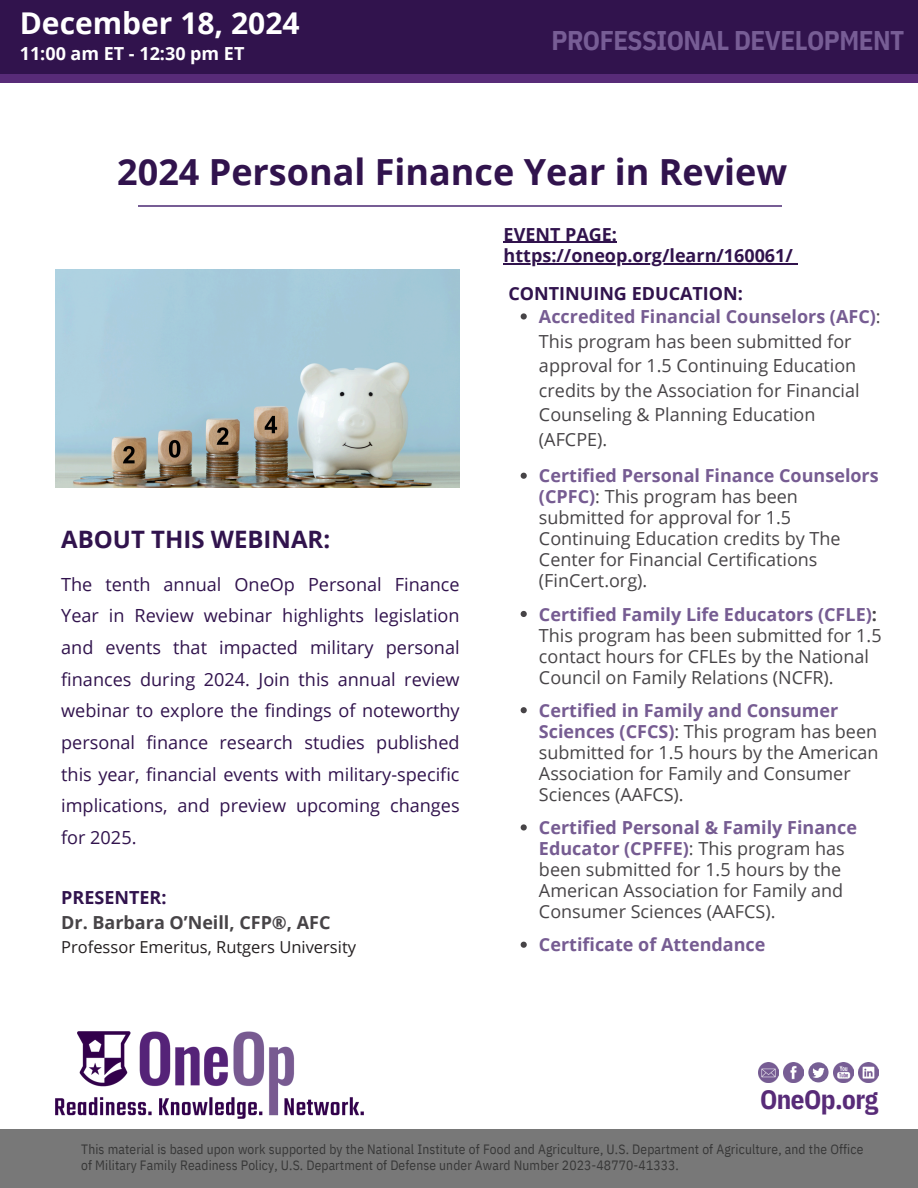
<style>
.page{position:relative;width:918px;height:1188px;background:#fff}
.page>*{position:absolute;margin:0;border:0;box-sizing:border-box;transform-origin:0 0}
.t1{font:700 36px "Open Sans";color:#31134d}
.t2{font:700 30px "Open Sans";color:#fff}
.t3{font:700 27px "IBM Plex Sans Cond";letter-spacing:-.02em;color:#775d95}
.t4{font:700 27px "IBM Plex Sans Cond";letter-spacing:-.02em;color:#582b78}
.t5{font:700 24px "Open Sans";color:#31134d}
.t6{font:18.15px/31.7px "Open Sans";color:#31134d;text-align:justify}
.t7{font:18px/21px "Open Sans";color:#474447}
.t8{font:700 18px "Open Sans";color:#31134d}
.t9{font:700 18px "Open Sans";color:#474447}
.t10{font:700 18px "Open Sans";color:#765c92}
.t11{font:700 18px "Open Sans";color:#fff}
.t12{font:16.5px "Open Sans";color:#231f20}
.t13{font:13.5px/15.8px "IBM Plex Sans Cond";letter-spacing:.01em;color:#373737}
.s1{font-weight:700;color:#765c92}
.s2{font-weight:700}
</style>
<div class="page">
<div style="left:0;top:1130px;width:918px;height:58px;background:#787878"></div>
<div style="left:1px;top:73px;width:916px;height:9px;background:#582b78"></div>
<div style="left:1px;top:1px;width:916px;height:72px;background:#31134d"></div>
<img style="left:55px;top:1031px;width:309px;height:87px">
<hr style="left:138px;top:205px;width:643px;height:1px;background:#775d95">
<img style="left:759px;top:1062px;width:20px;height:21px">
<svg style="left:808px;top:1062px;width:21px;height:20px"></svg>
<img style="left:784px;top:1062px;width:20px;height:21px">
<img style="left:833px;top:1062px;width:20px;height:21px">
<img style="left:858px;top:1062px;width:20px;height:21px">
<img style="left:55px;top:270px;width:404px;height:217px">
<hr style="left:504px;top:242px;width:113px;height:1px;background:#31134d">
<hr style="left:504px;top:263px;width:289px;height:1px;background:#31134d">
<svg style="left:521px;top:313px;width:6px;height:7px"></svg>
<svg style="left:521px;top:473px;width:6px;height:6px"></svg>
<svg style="left:521px;top:611px;width:6px;height:6px"></svg>
<svg style="left:521px;top:707px;width:6px;height:6px"></svg>
<svg style="left:521px;top:824px;width:6px;height:7px"></svg>
<svg style="left:521px;top:942px;width:6px;height:6px"></svg>
<h4 class="t2" style="left:20px;top:2px;width:281px">December 18, 2024</h4>
<p class="t11" style="left:20px;top:41px;width:226px">11:00 am ET - 12:30 pm ET</p>
<p class="t3" style="left:552px;top:22px;width:354px">PROFESSIONAL DEVELOPMENT</p>
<p class="t1" style="left:117px;top:146px;width:672px">2024 Personal Finance Year in Review</p>
<p class="t5" style="left:61px;top:522px;width:271px">ABOUT THIS WEBINAR:</p>
<p class="t6" style="left:61px;top:568px;width:400px">The tenth annual OneOp Personal Finance Year in Review webinar highlights legislation and events that impacted military personal finances during 2024. Join this annual review webinar to explore the findings of noteworthy personal finance research studies published this year, financial events with military-specific implications, and preview upcoming changes for 2025.</p>
<h6 class="t8" style="left:61px;top:885px;width:107px">PRESENTER:</h6>
<p class="t9" style="left:61px;top:910px;width:271px">Dr. Barbara O’Neill, CFP®, AFC</p>
<p class="t12" style="left:61px;top:935px;width:296px">Professor Emeritus, Rutgers University</p>
<p class="t8" style="left:504px;top:221px;width:115px">EVENT PAGE:</p>
<p class="t8" style="left:504px;top:243px;width:291px">https://oneop.org/learn/160061/</p>
<p class="t8" style="left:508px;top:281px;width:236px">CONTINUING EDUCATION:</p>
<p class="t7" style="left:539px;top:304px;width:343px;line-height:24.5px"><span class="s1">Accredited Financial Counselors (AFC)</span>:<br>This program has been submitted for approval for 1.5 Continuing Education credits by the Association for Financial Counseling &amp; Planning Education (AFCPE).</p>
<p class="t7" style="left:539px;top:465px;width:341px"><span class="s1">Certified Personal Finance Counselors (CPFC)</span>: This program has been submitted for approval for 1.5<br>Continuing Education credits by The<br>Center for Financial Certifications (FinCert.org).</p>
<p class="t7" style="left:539px;top:603px;width:344px"><span class="s1">Certified Family Life Educators (CFLE)</span><span class="s2">:<br></span>This program has been submitted for 1.5 contact hours for CFLEs by the National Council on Family Relations (NCFR).</p>
<p class="t7" style="left:539px;top:699px;width:341px"><span class="s1">Certified in Family and Consumer Sciences (CFCS)</span>: This program has been submitted for 1.5 hours by the American Association for Family and Consumer Sciences (AAFCS).</p>
<p class="t7" style="left:539px;top:817px;width:319px"><span class="s1">Certified Personal &amp; Family Finance Educator (CPFFE)</span>: This program has been submitted for 1.5 hours by the American Association for Family and Consumer Sciences (AAFCS).</p>
<p class="t10" style="left:539px;top:932px;width:228px">Certificate of Attendance</p>
<p class="t4" style="left:760px;top:1081px;width:120px">OneOp.org</p>
<p class="t13" style="left:81px;top:1141px;width:784px">This material is based upon work supported by the National Institute of Food and Agriculture, U.S. Department of Agriculture, and the Office of Military Family Readiness Policy, U.S. Department of Defense under Award Number 2023-48770-41333.</p>
</div>
